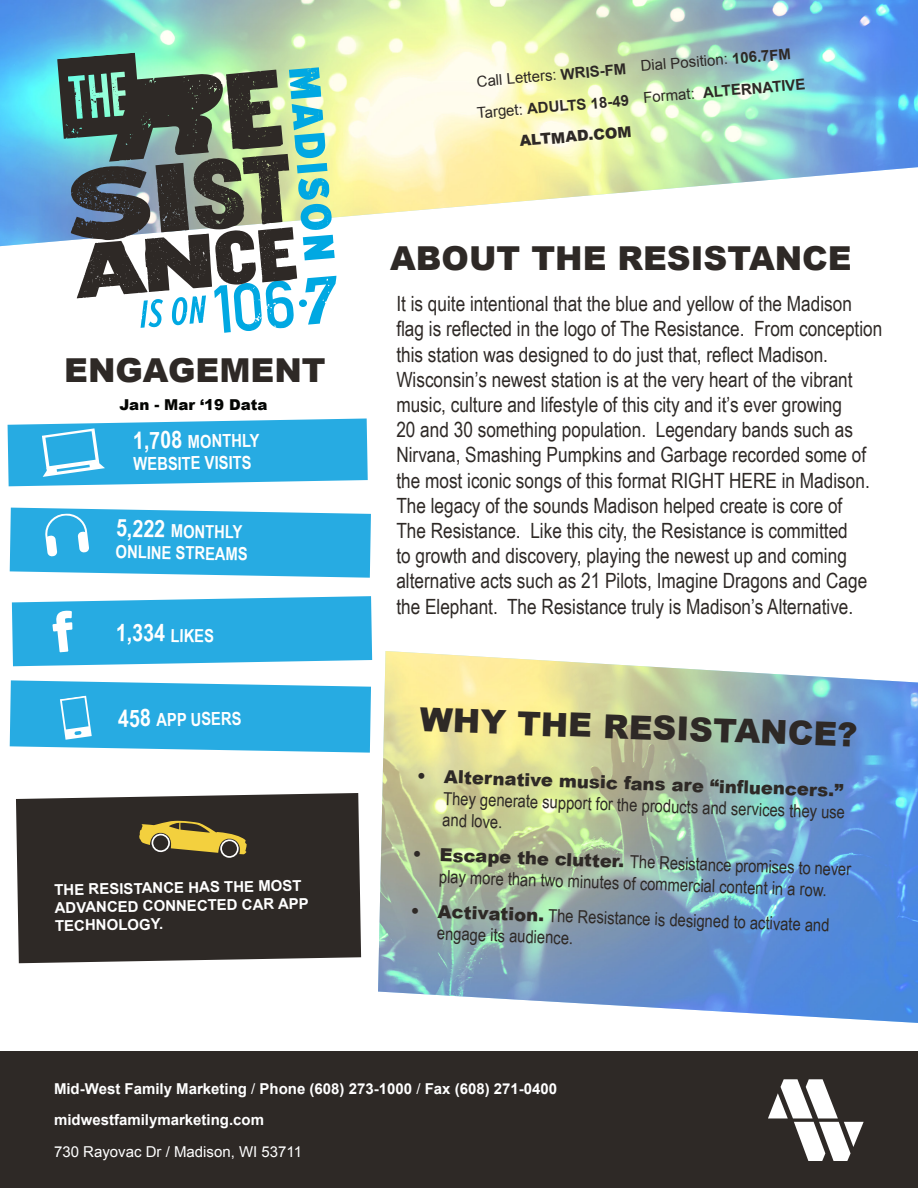
<style>
.page{position:relative;width:918px;height:1188px;background:#fff}
.page>*{position:absolute;margin:0;border:0;box-sizing:border-box;transform-origin:0 0}
.Headline{font:900 33px "Arial";color:#2e2926}
.Digital_Stats{font:700 24px "Arial Narrow";color:#fff}
.t1{font:21px/25.2px "Arial Narrow";color:#2e2926}
.t2{font:18px/21.6px "Arial Narrow";color:#2e2926}
.Digital_Stats-2{font:700 18px/21.6px "Arial Narrow";color:#fff}
.Digital_Stats-3{font:700 15px/18px "Arial";color:#fff}
.t3{font:15px/31.7px "Arial";color:#2e2926;text-align:right}
.t4{font:15px "Arial";color:#fff}
.t5{font:900 15px "Arial";color:#040503}
.s1{font-weight:700}
.s2{font-weight:900}
.s3{font-size:24px}
.s4{font-size:18px}
.s5{font-family:"Arial";font-weight:900}
.s6{font-weight:400}
</style>
<div class="page">
<div style="left:0;top:1052px;width:918px;height:136px;background:#2e2926"></div>
<svg style="left:768px;top:1079px;width:96px;height:82px"></svg>
<img style="left:0;top:0;width:918px;height:246px">
<img style="left:57px;top:53px;width:280px;height:280px">
<img style="left:378px;top:651px;width:540px;height:372px">
<svg style="left:8px;top:418px;width:360px;height:68px;background:#42b5e5"></svg>
<svg style="left:10px;top:508px;width:361px;height:70px;background:#3eb4e5"></svg>
<svg style="left:12px;top:596px;width:360px;height:70px;background:#3fb4e5"></svg>
<svg style="left:10px;top:680px;width:361px;height:73px;background:#3fb4e5"></svg>
<div style="left:16px;top:793px;width:345px;height:170px;background:#2e2926"></div>
<svg style="left:139px;top:821px;width:108px;height:37px;background:#8c7a39"></svg>
<p class="t3" style="left:473px;top:66px;width:154px;rotate:-5deg">Call Letters: <span class="s1">WRIS-FM<br></span>Target: <span class="s1">ADULTS 18-49<br></span><span class="s2">ALTMAD.COM</span></p>
<p class="t3" style="left:639px;top:51px;width:164px;text-align:left;rotate:-5deg">Dial Position: <span class="s1">106.7FM<br></span>Format: <span class="s1">ALTERNATIVE</span></p>
<p class="Headline" style="left:64px;top:346px;width:263px">ENGAGEMENT</p>
<p class="t5" style="left:120px;top:394px;width:149px">Jan - Mar ‘19 Data</p>
<p class="Digital_Stats-2" style="left:133px;top:431px;width:128px;rotate:-1deg"><span class="s3">1,708</span> MONTHLY<br>WEBSITE VISITS</p>
<p class="Digital_Stats-2" style="left:116px;top:518px;width:128px;rotate:1deg"><span class="s3">5,222</span> MONTHLY</p>
<p class="Digital_Stats-2" style="left:116px;top:540px;width:134px;rotate:1deg">ONLINE STREAMS</p>
<p class="Digital_Stats" style="left:116px;top:614px;width:100px;rotate:1deg">1,334 <span class="s4">LIKES</span></p>
<p class="Digital_Stats-2" style="left:118px;top:709px;width:125px;rotate:-1deg"><span class="s3">458</span> APP USERS</p>
<p class="Digital_Stats-3" style="left:54px;top:881px;width:256px;rotate:-1deg">THE RESISTANCE HAS THE MOST<br>ADVANCED CONNECTED CAR APP<br>TECHNOLOGY.</p>
<p class="Headline" style="left:390px;top:234px;width:463px">ABOUT THE RESISTANCE</p>
<p class="t1" style="left:396px;top:290px;width:487px">It is quite intentional that the blue and yellow of the Madison flag is reflected in the logo of The Resistance. From conception this station was designed to do just that, reflect Madison.<br>Wisconsin’s newest station is at the very heart of the vibrant music, culture and lifestyle of this city and it’s ever growing<br>20 and 30 something population. Legendary bands such as Nirvana, Smashing Pumpkins and Garbage recorded some of the most iconic songs of this format RIGHT HERE in Madison.<br>The legacy of the sounds Madison helped create is core of<br>The Resistance. Like this city, the Resistance is committed<br>to growth and discovery, playing the newest up and coming alternative acts such as 21 Pilots, Imagine Dragons and Cage the Elephant. The Resistance truly is Madison’s Alternative.</p>
<p class="Headline" style="left:421px;top:696px;width:439px;rotate:2deg">WHY THE RESISTANCE?</p>
<p class="t2" style="left:444px;top:765px;width:404px;text-indent:-27px;rotate:2deg"><span class="s5">• Alternative music fans are “infl uencers.”<br></span>They generate support for the products and services they use and love.</p>
<p class="t2" style="left:413px;top:842px;width:440px;text-align:center;rotate:2deg"><span class="s5">• Escape the clutter.</span> The Resistance promises to never play more than two minutes of commercial content in a row.</p>
<p class="t2" style="left:438px;top:900px;width:393px;text-indent:-27px;rotate:2deg"><span class="s5">• Activation.</span> The Resistance is designed to activate and engage its audience.</p>
<p class="Digital_Stats-3" style="left:54px;top:1073px;width:505px;line-height:31.5px">Mid-West Family Marketing <span class="s6">/</span> Phone (608) 273-1000 <span class="s6">/</span> Fax (608) 271-0400 midwestfamilymarketing.com</p>
<p class="t4" style="left:54px;top:1142px;width:250px">730 Rayovac Dr / Madison, WI 53711</p>
</div>
